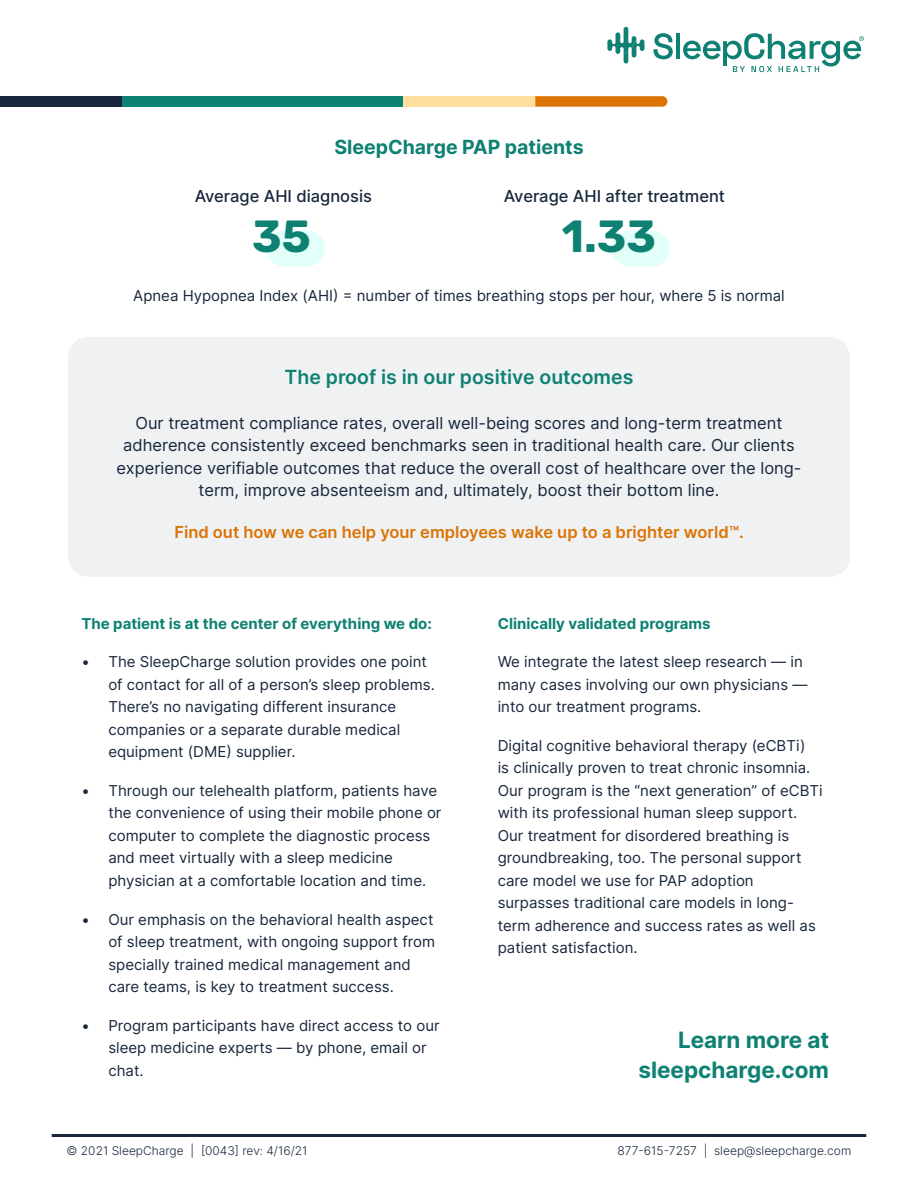
<style>
.page{position:relative;width:918px;height:1188px;background:#fff}
.page>*{position:absolute;margin:0;border:0;box-sizing:border-box;transform-origin:0 0}
.t1{font:700 45px "Rubik";color:#0e8173}
.Images_Description{font:700 22.5px/30px "Inter";color:#0e8173;text-align:right}
.Images_Description-2{font:600 19.5px "Inter";color:#0e8173}
.Images_Description-3{font:700 19.5px "Inter";color:#0e8173}
.Images_Description-4{font:16.5px/22.5px "Inter";color:#18273c;text-align:center}
.Images_Description-5{font:600 16.5px "Inter";color:#dc7404}
.Images_Description-6{font:500 16.5px "Inter";color:#18273c}
.Body_Text{font:15px/22.5px "Inter";color:#18273c}
.Images_Description-7{font:15px "Inter";color:#18273c}
.Body_Text-2{font:700 15px "Inter";color:#0e8173}
.t2{font:300 12px "Inter";color:#18273c}
</style>
<div class="page">
<div style="left:68px;top:337px;width:782px;height:240px;background:#eff1f3;border-radius:20px"></div>
<div style="left:0;top:96px;width:126px;height:11px;background:#17263d"></div>
<div style="left:122px;top:96px;width:281px;height:11px;background:#0d8273"></div>
<div style="left:403px;top:96px;width:132px;height:11px;background:#ffde9e"></div>
<svg style="left:535px;top:96px;width:132px;height:11px"></svg>
<div style="left:266px;top:231px;width:59px;height:36px;background:#e2fff9;border-radius:18px"></div>
<div style="left:611px;top:231px;width:59px;height:36px;background:#e2fff9;border-radius:18px"></div>
<hr style="left:52px;top:1134px;width:814px;height:3px;background:#18273c">
<svg style="left:607px;top:27px;width:37px;height:37px"></svg>
<svg style="left:653px;top:33px;width:20px;height:26px"></svg>
<hr style="left:676px;top:34px;width:4px;height:25px;background:#0e8173">
<svg style="left:683px;top:33px;width:181px;height:39px"></svg>
<p class="Images_Description-3" style="left:334px;top:132px;width:251px">SleepCharge PAP patients</p>
<p class="Images_Description-6" style="left:195px;top:184px;width:179px">Average AHI diagnosis</p>
<p class="t1" style="left:252px;top:211px;width:60px">35</p>
<p class="Images_Description-6" style="left:504px;top:184px;width:223px">Average AHI after treatment</p>
<p class="t1" style="left:562px;top:211px;width:96px">1.33</p>
<p class="Images_Description-7" style="left:133px;top:285px;width:653px">Apnea Hypopnea Index (AHI) = number of times breathing stops per hour, where 5 is normal</p>
<p class="Images_Description-2" style="left:285px;top:363px;width:350px">The proof is in our positive outcomes</p>
<p class="Images_Description-4" style="left:116px;top:411px;width:687px">Our treatment compliance rates, overall well-being scores and long-term treatment adherence consistently exceed benchmarks seen in traditional health care. Our clients experience verifiable outcomes that reduce the overall cost of healthcare over the long&shy;term, improve absenteeism and, ultimately, boost their bottom line.</p>
<p class="Images_Description-5" style="left:174px;top:520px;width:571px">Find out how we can help your employees wake up to a brighter world™.</p>
<p class="Body_Text-2" style="left:81px;top:612px;width:352px">The patient is at the center of everything we do:</p>
<p class="Body_Text" style="left:108px;top:650px;width:328px;text-indent:-27px">• The SleepCharge solution provides one point of contact for all of a person’s sleep problems.<br>There’s no navigating different insurance companies or a separate durable medical equipment (DME) supplier.</p>
<p class="Body_Text" style="left:108px;top:779px;width:335px;text-indent:-27px">• Through our telehealth platform, patients have the convenience of using their mobile phone or computer to complete the diagnostic process and meet virtually with a sleep medicine physician at a comfortable location and time.</p>
<p class="Body_Text" style="left:108px;top:908px;width:328px;text-indent:-27px">• Our emphasis on the behavioral health aspect of sleep treatment, with ongoing support from specially trained medical management and care teams, is key to treatment success.</p>
<p class="Body_Text" style="left:108px;top:1014px;width:333px;text-indent:-27px">• Program participants have direct access to our sleep medicine experts — by phone, email or chat.</p>
<p class="Body_Text-2" style="left:498px;top:612px;width:214px">Clinically validated programs</p>
<p class="Body_Text" style="left:498px;top:650px;width:311px">We integrate the latest sleep research — in many cases involving our own physicians — into our treatment programs.</p>
<p class="Body_Text" style="left:498px;top:734px;width:326px">Digital cognitive behavioral therapy (eCBTi)<br>is clinically proven to treat chronic insomnia.<br>Our program is the “next generation” of eCBTi with its professional human sleep support.<br>Our treatment for disordered breathing is groundbreaking, too. The personal support care model we use for PAP adoption surpasses traditional care models in long&shy;term adherence and success rates as well as patient satisfaction.</p>
<p class="Images_Description" style="left:638px;top:1024px;width:192px">Learn more at sleepcharge.com</p>
<p class="t2" style="left:67px;top:1142px;width:242px">© 2021 SleepCharge | [0043] rev: 4/16/21</p>
<p class="t2" style="left:617px;top:1142px;width:235px">877-615-7257 | sleep@sleepcharge.com</p>
</div>
